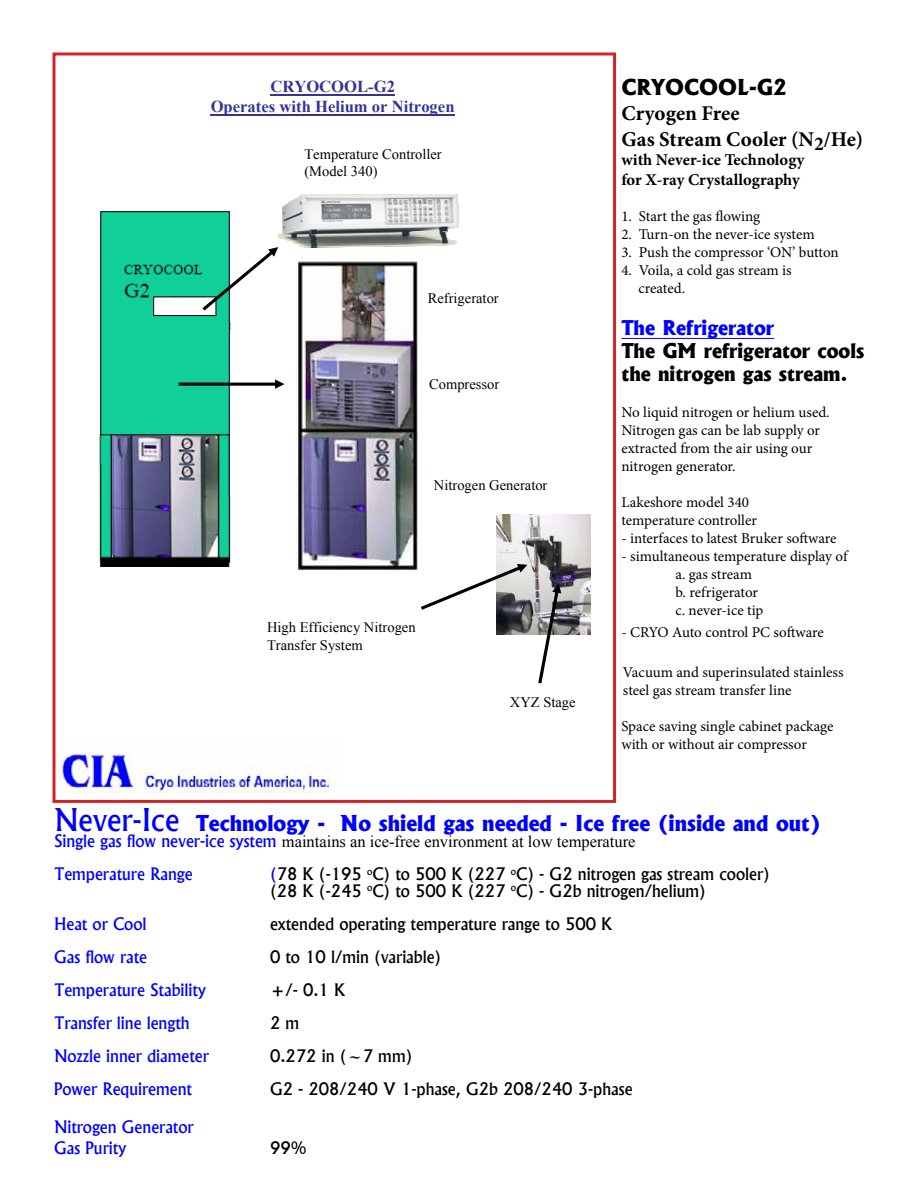
<style>
.page{position:relative;width:918px;height:1188px;background:#fff}
.page>*{position:absolute;margin:0;border:0;box-sizing:border-box;transform-origin:0 0}
.t1{font:800 21px "Albertus";color:#00f}
.t2{font:700 21px/25.2px "Minion Pro";color:#000}
.t3{font:800 21px "Albertus";color:#000}
.t4{font:800 19.5px/23.4px "Albertus";color:#000}
.t5{font:800 19.5px "Albertus";color:#00f}
.t6{font:700 16.65px/20px "Times New Roman";color:#33339a;text-align:center}
.t7{font:500 16.5px/16.5px "Albertus";color:#000}
.t8{font:500 16.5px/21.6px "Albertus";color:#00f}
.t9{font:16.5px "Times New Roman";color:#000}
.t10{font:700 16.5px/19.8px "Minion Pro";color:#000}
.t11{font:15px/18px "Minion Pro";letter-spacing:-.005em;color:#000}
.t12{font:14.55px/17.4px "Times New Roman";color:#000}
.s1{font-weight:500;font-size:30px}
.s2{font-family:"Albertus";font-weight:500;color:#00f}
.s3{color:#00f}
</style>
<div class="page">
<img style="left:56px;top:752px;width:279px;height:42px">
<img style="left:496px;top:515px;width:94px;height:119px">
<svg style="left:538px;top:583px;width:23px;height:100px"></svg>
<hr style="left:270px;top:94px;width:125px;height:2px;background:#33339a">
<hr style="left:211px;top:114px;width:244px;height:2px;background:#33339a">
<img style="left:298px;top:195px;width:160px;height:3px">
<img style="left:294px;top:198px;width:164px;height:2px">
<img style="left:289px;top:200px;width:169px;height:3px">
<img style="left:287px;top:203px;width:172px;height:1px">
<img style="left:282px;top:204px;width:177px;height:24px">
<img style="left:282px;top:227px;width:171px;height:1px">
<img style="left:282px;top:228px;width:165px;height:6px">
<img style="left:279px;top:234px;width:168px;height:4px">
<img style="left:281px;top:238px;width:166px;height:1px">
<img style="left:287px;top:239px;width:160px;height:1px">
<img style="left:290px;top:240px;width:157px;height:1px">
<img style="left:292px;top:241px;width:155px;height:1px">
<svg style="left:448px;top:239px;width:7px;height:3px"></svg>
<img style="left:294px;top:242px;width:162px;height:2px">
<img style="left:298px;top:244px;width:157px;height:1px">
<img style="left:300px;top:245px;width:117px;height:1px">
<img style="left:302px;top:246px;width:81px;height:1px">
<img style="left:305px;top:247px;width:36px;height:1px">
<img style="left:297px;top:260px;width:121px;height:311px">
<img style="left:98px;top:211px;width:133px;height:356px">
<div style="left:154px;top:297px;width:62px;height:19px;background:#fff"></div>
<div style="left:153px;top:297px;width:63px;height:19px;border:1px solid #000"></div>
<svg style="left:202px;top:247px;width:76px;height:64px"></svg>
<svg style="left:179px;top:379px;width:105px;height:10px"></svg>
<svg style="left:421px;top:564px;width:106px;height:46px"></svg>
<div style="left:52px;top:52px;width:564px;height:751px;border:3px solid #d2232a"></div>
<hr style="left:621px;top:338px;width:153px;height:1px;background:#00f">
<p class="t6" style="left:211px;top:77px;width:245px">CRYOCOOL-G2<br>Operates with Helium or Nitrogen</p>
<p class="t12" style="left:304px;top:145px;width:139px">Temperature Controller (Model 340)</p>
<p class="t12" style="left:428px;top:289px;width:73px">Refrigerator</p>
<p class="t12" style="left:429px;top:376px;width:72px">Compressor</p>
<p class="t12" style="left:434px;top:476px;width:115px">Nitrogen Generator</p>
<p class="t12" style="left:267px;top:619px;width:150px">High Efficiency Nitrogen<br>Transfer System</p>
<p class="t12" style="left:510px;top:693px;width:67px">XYZ Stage</p>
<h1 class="t3" style="left:621px;top:74px;width:167px">CRYOCOOL-G2</h1>
<h1 class="t2" style="left:621px;top:101px;width:243px">Cryogen Free<br>Gas Stream Cooler (N<sub>2</sub>/He)</h1>
<p class="t10" style="left:621px;top:150px;width:185px">with Never-ice Technology for X-ray Crystallography</p>
<p class="t11" style="left:621px;top:207px;width:140px">1. Start the gas flowing</p>
<p class="t11" style="left:621px;top:225px;width:195px">2. Turn-on the never-ice system</p>
<p class="t11" style="left:621px;top:243px;width:219px">3. Push the compressor ‘ON’ button</p>
<p class="t11" style="left:638px;top:261px;width:155px;text-indent:-17px">4. Voila, a cold gas stream is created.</p>
<h2 class="t5" style="left:621px;top:315px;width:154px">The Refrigerator</h2>
<h2 class="t4" style="left:621px;top:339px;width:245px">The GM refrigerator cools the nitrogen gas stream.</h2>
<p class="t11" style="left:621px;top:404px;width:210px">No liquid nitrogen or helium used.<br>Nitrogen gas can be lab supply or extracted from the air using our nitrogen generator.</p>
<p class="t11" style="left:621px;top:494px;width:137px">Lakeshore model 340 temperature controller</p>
<p class="t11" style="left:621px;top:530px;width:217px">- interfaces to latest Bruker software</p>
<p class="t11" style="left:675px;top:548px;width:174px;text-indent:-54px">- simultaneous temperature display of a. gas stream<br>b. refrigerator<br>c. never-ice tip</p>
<p class="t11" style="left:621px;top:623px;width:204px">- CRYO Auto control PC software</p>
<p class="t11" style="left:623px;top:663px;width:222px">Vacuum and superinsulated stainless steel gas stream transfer line</p>
<p class="t11" style="left:621px;top:717px;width:214px">Space saving single cabinet package with or without air compressor</p>
<h1 class="t1" style="left:54px;top:810px;width:768px"><span class="s1">Never-Ice</span> Technology - No shield gas needed - Ice free (inside and out)</h1>
<p class="t9" style="left:54px;top:831px;width:583px"><span class="s2">Single gas flow never-ice system</span> maintains an ice-free environment at low temperature</p>
<p class="t8" style="left:54px;top:863px;width:140px">Temperature Range</p>
<p class="t7" style="left:270px;top:866px;width:501px"><span class="s3">(</span>78 K (-195 <sup>o</sup>C) to 500 K (227 <sup>o</sup>C) - G2 nitrogen gas stream cooler) (28 K (-245 <sup>o</sup>C) to 500 K (227 <sup>o</sup>C) - G2b nitrogen/helium)</p>
<p class="t8" style="left:54px;top:913px;width:94px">Heat or Cool</p>
<p class="t7" style="left:270px;top:915px;width:344px">extended operating temperature range to 500 K</p>
<p class="t8" style="left:54px;top:946px;width:95px">Gas flow rate</p>
<p class="t7" style="left:270px;top:948px;width:173px">0 to 10 l/min (variable)</p>
<p class="t8" style="left:54px;top:979px;width:154px">Temperature Stability</p>
<p class="t7" style="left:270px;top:981px;width:77px">+/- 0.1 K</p>
<p class="t8" style="left:54px;top:1012px;width:137px">Transfer line length</p>
<p class="t7" style="left:270px;top:1014px;width:31px">2 m</p>
<p class="t8" style="left:54px;top:1045px;width:156px">Nozzle inner diameter</p>
<p class="t7" style="left:270px;top:1047px;width:144px">0.272 in (~7 mm)</p>
<p class="t8" style="left:54px;top:1078px;width:140px">Power Requirement</p>
<p class="t7" style="left:270px;top:1080px;width:364px">G2 - 208/240 V 1-phase, G2b 208/240 3-phase</p>
<p class="t8" style="left:54px;top:1116px;width:141px">Nitrogen Generator<br>Gas Purity</p>
<p class="t7" style="left:270px;top:1140px;width:38px">99%</p>
</div>
